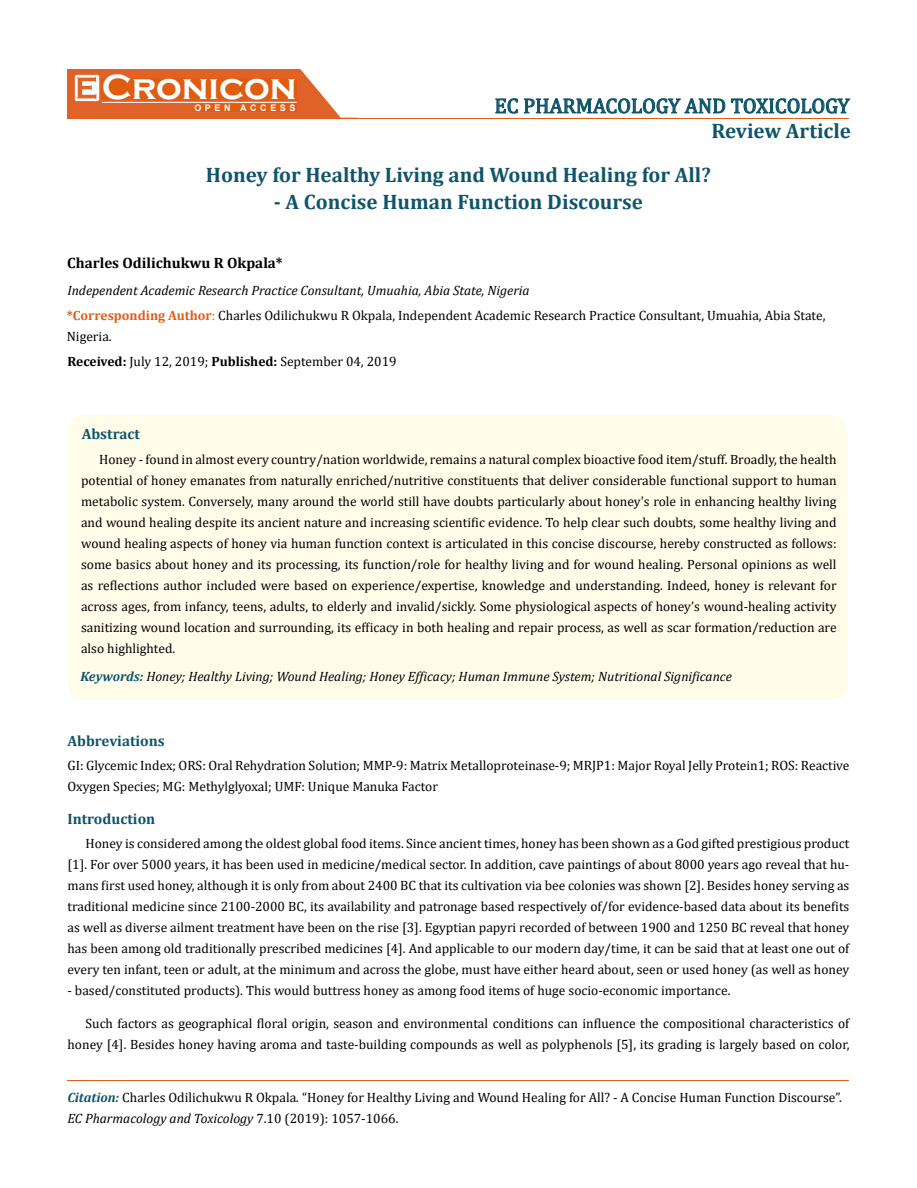
<style>
.page{position:relative;width:917px;height:1188px;background:#fff}
.page>*{position:absolute;margin:0;border:0;box-sizing:border-box;transform-origin:0 0}
.t1{font:700 36px "Copperplate Gothic";color:#fff}
.t2{font:700 21px "Cambria";color:#0e546a}
.t3{font:21px "Cambria";color:#0e546a}
.t4{font:700 15px "Cambria";color:#0e546a}
.t5{font:700 15px "Cambria";color:#000}
.t6{font:13.5px/21px "Cambria";color:#000}
.t7{font:italic 13.5px "Cambria";color:#000}
.t8{font:700 9px "Arial";letter-spacing:.4em;color:#fff}
.s1{font-style:italic}
.s2{font-weight:700;color:#e05d1a}
.s3{color:#e05d1a}
.s4{font-weight:700}
.s5{font-weight:700;color:#0e546a}
.s6{font-weight:700;font-style:italic;color:#0e546a}
</style>
<div class="page">
<div style="left:67px;top:70px;width:290px;height:49px;background:#e06228"></div>
<svg style="left:300px;top:69px;width:58px;height:49px"></svg>
<img style="left:75px;top:75px;width:24px;height:26px">
<div style="left:102px;top:79px;width:195px;height:21px;background:#df5d11"></div>
<div style="left:194px;top:105px;width:103px;height:7px;background:#df5d11"></div>
<svg style="left:495px;top:98px;width:355px;height:16px"></svg>
<hr style="left:102px;top:102px;width:194px;height:1px;background:#fff">
<hr style="left:279px;top:118px;width:569px;height:1px;background:#e05d1a">
<div style="left:67px;top:415px;width:780px;height:285px;background:#fffde9;border-radius:18px"></div>
<hr style="left:67px;top:1081px;width:781px;height:1px;background:#e05d1a">
<h1 class="t1" style="left:102px;top:68px;width:196px">Cronicon</h1>
<p class="t8" style="left:194px;top:102px;width:103px">OPEN ACCESS</p>
<h2 class="t3" style="left:494px;top:93px;width:356px">EC PHARMACOLOGY AND TOXICOLOGY</h2>
<h2 class="t2" style="left:711px;top:116px;width:141px">Review Article</h2>
<h2 class="t2" style="left:206px;top:160px;width:506px">Honey for Healthy Living and Wound Healing for All?</h2>
<h2 class="t2" style="left:274px;top:187px;width:370px">- A Concise Human Function Discourse</h2>
<p class="t5" style="left:67px;top:252px;width:217px">Charles Odilichukwu R Okpala*</p>
<p class="t6" style="left:67px;top:279px;width:760px;line-height:24.3px"><span class="s1">Independent Academic Research Practice Consultant, Umuahia, Abia State, Nigeria<br></span><span class="s2">*Corresponding Author</span><span class="s3">:</span> Charles Odilichukwu R Okpala, Independent Academic Research Practice Consultant, Umuahia, Abia State,</p>
<p class="t6" style="left:67px;top:323px;width:331px;line-height:25px">Nigeria.<br><span class="s4">Received:</span> July 12, 2019; <span class="s4">Published:</span> September 04, 2019</p>
<p class="t4" style="left:82px;top:424px;width:60px">Abstract</p>
<p class="t6" style="left:81px;top:449px;width:757px;text-align:justify;text-indent:18px">Honey - found in almost every country/nation worldwide, remains a natural complex bioactive food item/stuff. Broadly, the health potential of honey emanates from naturally enriched/nutritive constituents that deliver considerable functional support to human metabolic system. Conversely, many around the world still have doubts particularly about honey's role in enhancing healthy living and wound healing despite its ancient nature and increasing scientific evidence. To help clear such doubts, some healthy living and wound healing aspects of honey via human function context is articulated in this concise discourse, hereby constructed as follows: some basics about honey and its processing, its function/role for healthy living and for wound healing. Personal opinions as well as reflections author included were based on experience/expertise, knowledge and understanding. Indeed, honey is relevant for across ages, from infancy, teens, adults, to elderly and invalid/sickly. Some physiological aspects of honey’s wound-healing activity sanitizing wound location and surrounding, its efficacy in both healing and repair process, as well as scar formation/reduction are also highlighted.</p>
<p class="t7" style="left:80px;top:667px;width:653px"><span class="s5">Keywords:</span> Honey; Healthy Living; Wound Healing; Honey Efficacy; Human Immune System; Nutritional Significance</p>
<p class="t4" style="left:67px;top:730px;width:99px">Abbreviations</p>
<p class="t6" style="left:67px;top:755px;width:783px">GI: Glycemic Index; ORS: Oral Rehydration Solution; MMP-9: Matrix Metalloproteinase-9; MRJP1: Major Royal Jelly Protein1; ROS: Reactive<br>Oxygen Species; MG: Methylglyoxal; UMF: Unique Manuka Factor</p>
<p class="t4" style="left:67px;top:808px;width:89px">Introduction</p>
<p class="t6" style="left:67px;top:833px;width:783px;text-align:justify;text-indent:18px">Honey is considered among the oldest global food items. Since ancient times, honey has been shown as a God gifted prestigious product [1]. For over 5000 years, it has been used in medicine/medical sector. In addition, cave paintings of about 8000 years ago reveal that hu&shy;mans first used honey, although it is only from about 2400 BC that its cultivation via bee colonies was shown [2]. Besides honey serving as traditional medicine since 2100-2000 BC, its availability and patronage based respectively of/for evidence-based data about its benefits as well as diverse ailment treatment have been on the rise [3]. Egyptian papyri recorded of between 1900 and 1250 BC reveal that honey has been among old traditionally prescribed medicines [4]. And applicable to our modern day/time, it can be said that at least one out of every ten infant, teen or adult, at the minimum and across the globe, must have either heard about, seen or used honey (as well as honey</p>
<p class="t6" style="left:67px;top:980px;width:664px">- based/constituted products). This would buttress honey as among food items of huge socio-economic importance.</p>
<p class="t6" style="left:67px;top:1013px;width:783px;text-align:right">Such factors as geographical floral origin, season and environmental conditions can influence the compositional characteristics of honey [4]. Besides honey having aroma and taste-building compounds as well as polyphenols [5], its grading is largely based on color,</p>
<p class="t6" style="left:67px;top:1087px;width:776px"><span class="s6">Citation:</span> Charles Odilichukwu R Okpala<span class="s1">.</span> “Honey for Healthy Living and Wound Healing for All? - A Concise Human Function Discourse”.<br><span class="s1">EC Pharmacology and Toxicology</span> 7.10 (2019): 1057-1066.</p>
</div>
